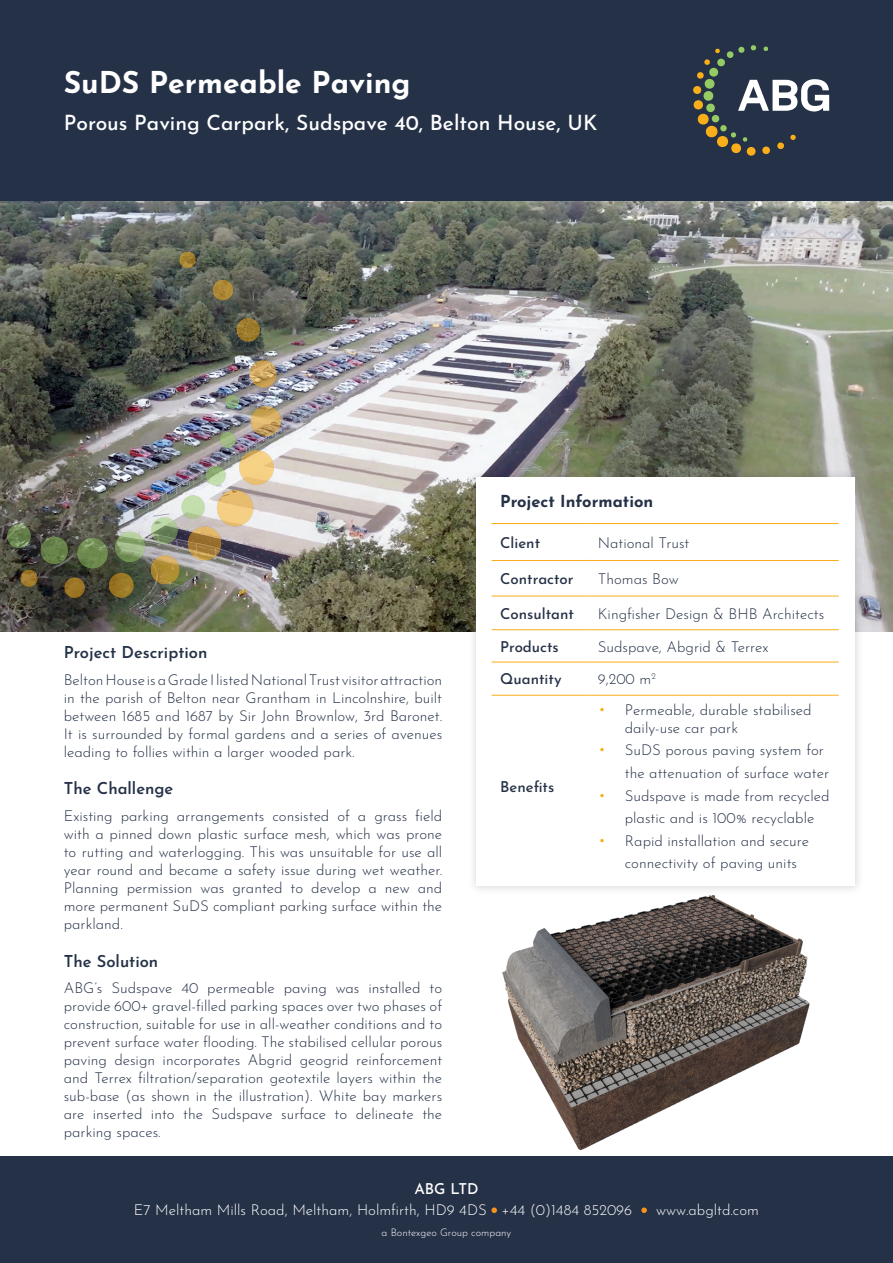
<style>
.page{position:relative;width:893px;height:1263px;background:#fff}
.page>*{position:absolute;margin:0;border:0;box-sizing:border-box;transform-origin:0 0}
.Titel{font:700 30px "Josefin Sans";color:#fff}
.Subtitel{font:500 21px "Josefin Sans";color:#fff}
.Broodtekst{font:600 16.5px "Josefin Sans";color:#253147}
.t1{font:700 16.5px "Josefin Sans";color:#253147}
.Broodtekst-2{font:300 15px/18px "Josefin Sans";color:#253147}
.t2{font:300 15px "Josefin Sans";color:#fff}
.t3{font:500 15px "Josefin Sans";color:#253147}
.Broodtekst_-_tabel{font:300 15px "Josefin Sans";color:#253147}
.t4{font:500 15px "Josefin Sans";color:#fff}
.t5{font:300 10.5px "Josefin Sans";color:#fff}
.s1{font-size:18px;color:#faad19}
</style>
<div class="page">
<img style="left:0;top:201px;width:893px;height:430px">
<img style="left:0;top:237px;width:322px;height:395px">
<div style="left:0;top:0;width:893px;height:201px;background:#253147"></div>
<svg style="left:693px;top:45px;width:136px;height:111px"></svg>
<div style="left:0;top:1156px;width:893px;height:107px;background:#253147"></div>
<div style="left:467px;top:468px;width:397px;height:427px;background:#231f20;opacity:.2"></div>
<div style="left:476px;top:477px;width:379px;height:409px;background:#fff"></div>
<hr style="left:492px;top:560px;width:97px;height:1px;background:#faad19">
<hr style="left:589px;top:560px;width:250px;height:1px;background:#faad19">
<hr style="left:492px;top:596px;width:97px;height:1px;background:#faad19">
<hr style="left:589px;top:596px;width:250px;height:1px;background:#faad19">
<hr style="left:492px;top:629px;width:97px;height:1px;background:#faad19">
<hr style="left:589px;top:629px;width:250px;height:1px;background:#faad19">
<hr style="left:492px;top:662px;width:97px;height:1px;background:#faad19">
<hr style="left:589px;top:662px;width:250px;height:1px;background:#faad19">
<hr style="left:492px;top:695px;width:97px;height:1px;background:#faad19">
<hr style="left:589px;top:695px;width:250px;height:1px;background:#faad19">
<hr style="left:492px;top:523px;width:97px;height:1px;background:#faad19">
<hr style="left:589px;top:523px;width:250px;height:1px;background:#faad19">
<svg style="left:491px;top:1207px;width:6px;height:6px"></svg>
<svg style="left:641px;top:1207px;width:6px;height:6px"></svg>
<img style="left:473px;top:888px;width:379px;height:263px">
<p class="Titel" style="left:64px;top:56px;width:348px">SuDS Permeable Paving</p>
<p class="Subtitel" style="left:64px;top:105px;width:535px">Porous Paving Carpark, Sudspave 40, Belton House, UK</p>
<p class="Broodtekst" style="left:64px;top:638px;width:145px">Project Description</p>
<p class="Broodtekst-2" style="left:64px;top:669px;width:380px;text-align:justify">Belton House is a Grade I listed National Trust visitor attraction in the parish of Belton near Grantham in Lincolnshire, built between 1685 and 1687 by Sir John Brownlow, 3rd Baronet.<br>It is surrounded by formal gardens and a series of avenues leading to follies within a larger wooded park.</p>
<p class="Broodtekst" style="left:64px;top:774px;width:111px">The Challenge</p>
<p class="Broodtekst-2" style="left:64px;top:805px;width:380px;text-align:justify">Existing parking arrangements consisted of a grass field with a pinned down plastic surface mesh, which was prone to rutting and waterlogging. This was unsuitable for use all year round and became a safety issue during wet weather.<br>Planning permission was granted to develop a new and more permanent SuDS compliant parking surface within the parkland.</p>
<p class="Broodtekst" style="left:64px;top:947px;width:96px">The Solution</p>
<p class="Broodtekst-2" style="left:64px;top:977px;width:380px;text-align:justify">ABG’s Sudspave 40 permeable paving was installed to provide 600+ gravel-filled parking spaces over two phases of construction, suitable for use in all-weather conditions and to prevent surface water flooding. The stabilised cellular porous paving design incorporates Abgrid geogrid reinforcement and Terrex filtration/separation geotextile layers within the sub-base (as shown in the illustration). White bay markers are inserted into the Sudspave surface to delineate the parking spaces.</p>
<p class="t1" style="left:500px;top:486px;width:155px">Project Information</p>
<p class="t3" style="left:500px;top:530px;width:42px">Client</p>
<p class="Broodtekst_-_tabel" style="left:598px;top:531px;width:93px">National Trust</p>
<p class="t3" style="left:500px;top:566px;width:75px">Contractor</p>
<p class="Broodtekst-2" style="left:598px;top:568px;width:82px">Thomas Bow</p>
<p class="t3" style="left:500px;top:601px;width:75px">Consultant</p>
<p class="Broodtekst-2" style="left:598px;top:603px;width:228px">Kingfisher Design &amp; BHB Architects</p>
<p class="t3" style="left:500px;top:634px;width:60px">Products</p>
<p class="Broodtekst-2" style="left:598px;top:636px;width:172px">Sudspave, Abgrid &amp; Terrex</p>
<p class="t3" style="left:500px;top:666px;width:63px">Quantity</p>
<p class="Broodtekst-2" style="left:598px;top:669px;width:59px">9,200 m<sup>2</sup></p>
<p class="t3" style="left:500px;top:773px;width:56px">Benefits</p>
<p class="Broodtekst-2" style="left:625px;top:699px;width:188px;text-indent:-27px"><span class="s1">•</span> Permeable, durable stabilised daily-use car park</p>
<p class="Broodtekst-2" style="left:625px;top:737px;width:206px;line-height:22.5px;text-indent:-27px"><span class="s1">•</span> SuDS porous paving system for the attenuation of surface water</p>
<p class="Broodtekst-2" style="left:625px;top:782px;width:206px;line-height:22.5px;text-indent:-27px"><span class="s1">•</span> Sudspave is made from recycled plastic and is 100% recyclable</p>
<p class="Broodtekst-2" style="left:625px;top:827px;width:186px;line-height:22.5px;text-indent:-27px"><span class="s1">•</span> Rapid installation and secure connectivity of paving units</p>
<p class="t4" style="left:414px;top:1176px;width:66px">ABG LTD</p>
<p class="t2" style="left:134px;top:1198px;width:500px">E7 Meltham Mills Road, Meltham, Holmfirth, HD9 4DS +44 (0)1484 852096</p>
<p class="t2" style="left:656px;top:1198px;width:104px">www.abgltd.com</p>
<p class="t5" style="left:382px;top:1225px;width:131px">a Bontexgeo Group company</p>
</div>
